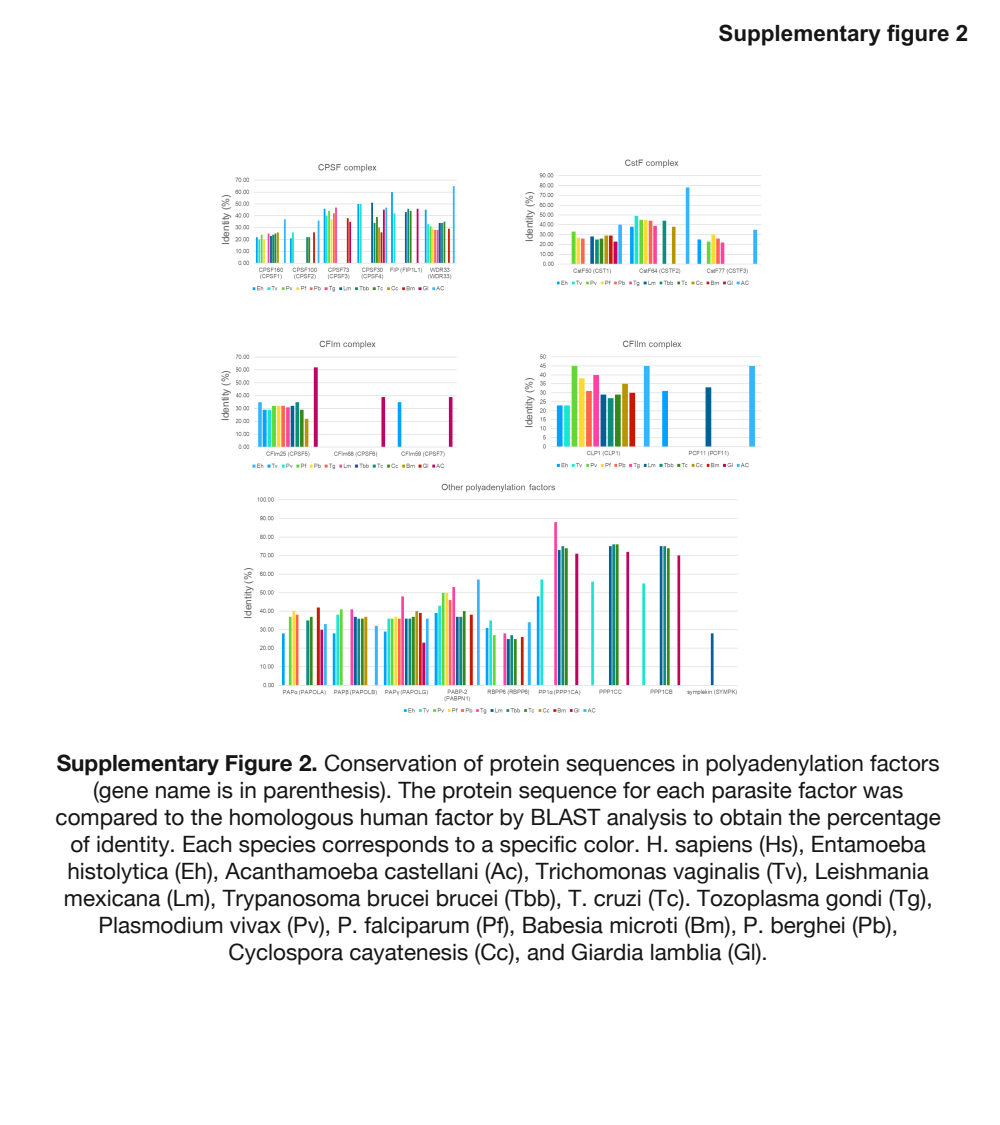
<style>
.page{position:relative;width:1000px;height:1125px;background:#fff}
.page>*{position:absolute;margin:0;border:0;box-sizing:border-box;transform-origin:0 0}
.t1{font:22.5px/27.1px "Helvetica Neue";color:#151515;text-align:center}
.t2{font:700 22.5px "Arial";color:#151515}
.t3{font:10px "Arial";color:#5e5e5e}
.s1{font-weight:700}
</style>
<div class="page">
<img style="left:235px;top:164px;width:222px;height:128px">
<img style="left:539px;top:159px;width:222px;height:128px">
<img style="left:236px;top:340px;width:221px;height:129px">
<img style="left:539px;top:340px;width:222px;height:129px">
<img style="left:257px;top:483px;width:481px;height:231px">
<p class="t3" style="left:220px;top:245px;width:52px;rotate:-90deg">Identity((%)</p>
<p class="t3" style="left:524px;top:242px;width:52px;rotate:-90deg">Identity((%)</p>
<p class="t3" style="left:220px;top:421px;width:52px;rotate:-90deg">Identity((%)</p>
<p class="t3" style="left:524px;top:428px;width:52px;rotate:-90deg">Identity((%)</p>
<p class="t3" style="left:242px;top:619px;width:52px;rotate:-90deg">Identity((%)</p>
<p class="t2" style="left:718px;top:21px;width:251px">Supplementary,figure,2</p>
<p class="t1" style="left:56px;top:749px;width:887px"><span class="s1">Supplementary Figure 2.</span> Conservation of protein sequences in polyadenylation factors (gene name is in parenthesis). The protein sequence for each parasite factor was compared to the homologous human factor by BLAST analysis to obtain the percentage of identity. Each species corresponds to a specific color. H. sapiens (Hs), Entamoeba histolytica (Eh), Acanthamoeba castellani (Ac), Trichomonas vaginalis (Tv), Leishmania mexicana (Lm), Trypanosoma brucei brucei (Tbb), T. cruzi (Tc). Tozoplasma gondi (Tg), Plasmodium vivax (Pv), P. falciparum (Pf), Babesia microti (Bm), P. berghei (Pb), Cyclospora cayatenesis (Cc), and Giardia lamblia (Gl).</p>
</div>
